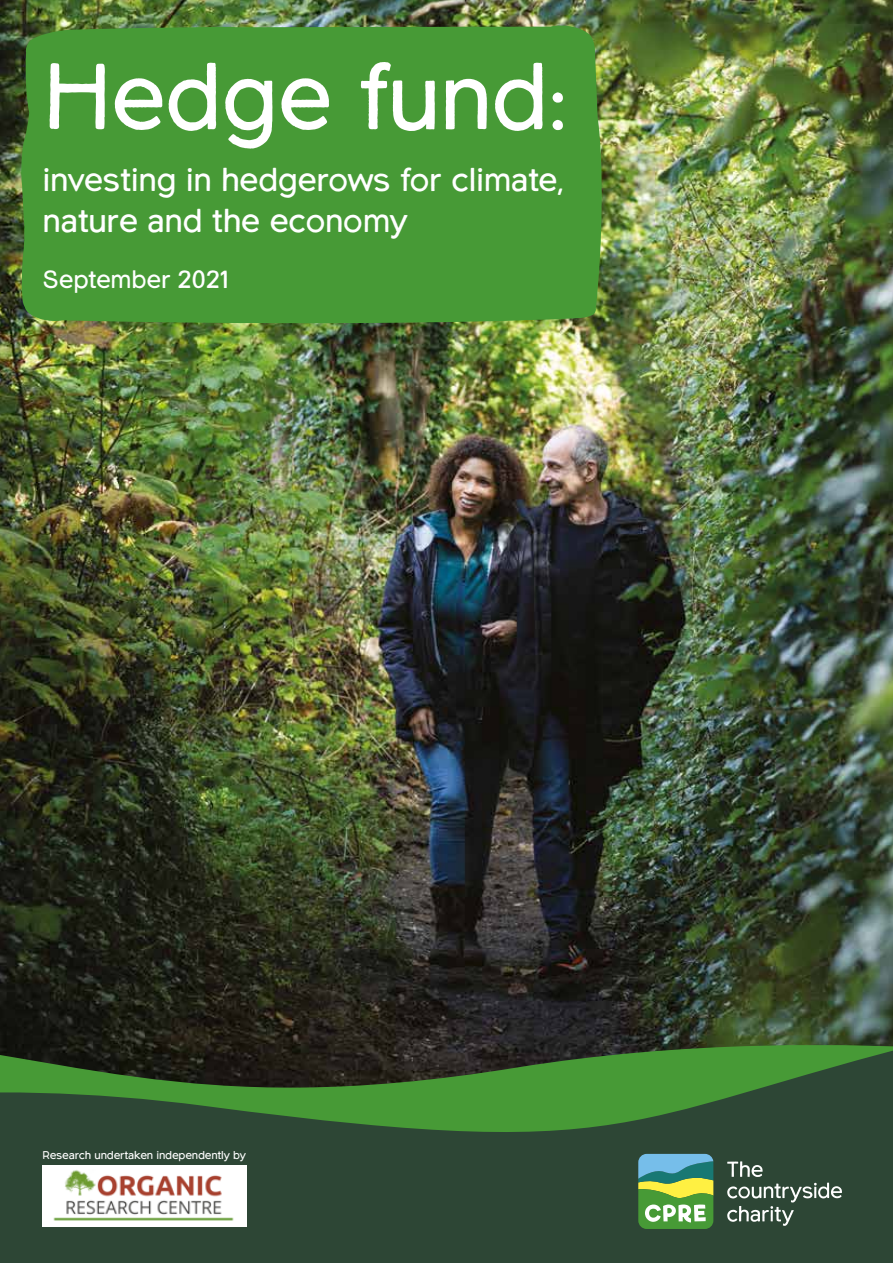
<style>
.page{position:relative;width:893px;height:1263px;background:#fff}
.page>*{position:absolute;margin:0;border:0;box-sizing:border-box;transform-origin:0 0}
.t1{font:93.15px "Northwoods";letter-spacing:-.015em;color:#fff}
.t2{font:32.55px/40.3px "Northwoods";letter-spacing:-.015em;color:#fff}
.t3{font:24.9px "Northwoods";letter-spacing:-.01em;color:#fff}
.t4{font:11.25px "Northwoods";letter-spacing:-.015em;color:#fff}
</style>
<div class="page">
<img style="left:0;top:0;width:893px;height:926px">
<svg style="left:0;top:926px;width:893px;height:337px;background:#2e452c"></svg>
<div style="left:43px;top:1165px;width:204px;height:62px;background:#fff"></div>
<img style="left:53px;top:1170px;width:181px;height:51px">
<div style="left:21px;top:23px;width:583px;height:302px;background:#479a36"></div>
<svg style="left:727px;top:1161px;width:115px;height:65px;background:#4c6153"></svg>
<svg style="left:638px;top:1154px;width:76px;height:75px;background:#79b278"></svg>
<h1 class="t1" style="left:43px;top:43px;width:527px">Hedge fund:</h1>
<p class="t2" style="left:43px;top:161px;width:523px">investing in hedgerows for climate, nature and the economy</p>
<p class="t3" style="left:43px;top:265px;width:188px">September 2021</p>
<p class="t4" style="left:43px;top:1148px;width:205px">Research undertaken independently by</p>
</div>
